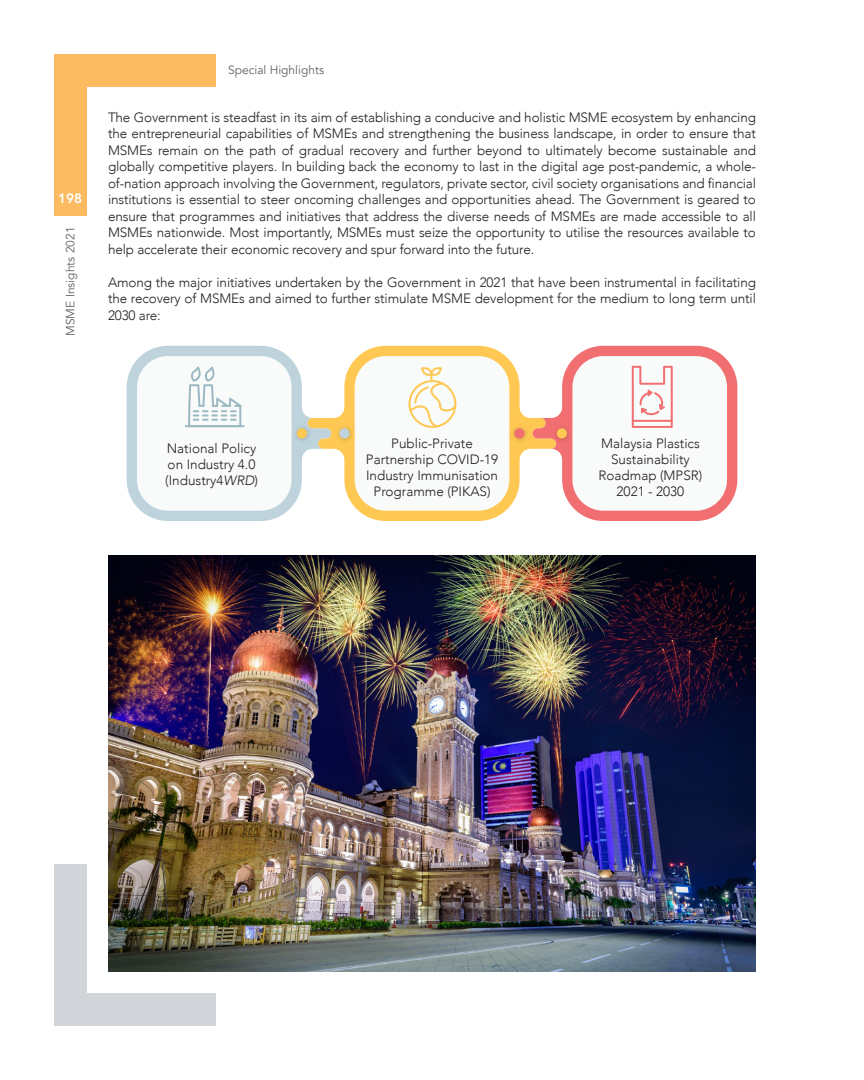
<style>
.page{position:relative;width:864px;height:1080px;background:#fff}
.page>*{position:absolute;margin:0;border:0;box-sizing:border-box;transform-origin:0 0}
.t1{font:300 13.5px/16.5px "Avenir";color:#231f20;text-align:justify}
.t2{font:800 13.5px "Avenir";color:#fff}
.t3{font:12px "Avenir";color:#636366}
.s1{font-style:italic}
</style>
<div class="page">
<div style="left:54px;top:993px;width:162px;height:33px;background:#d1d5da"></div>
<div style="left:54px;top:864px;width:33px;height:162px;background:#d1d5da"></div>
<div style="left:54px;top:54px;width:162px;height:33px;background:#fcba61"></div>
<div style="left:54px;top:54px;width:33px;height:162px;background:#fcba61"></div>
<img style="left:108px;top:555px;width:648px;height:417px">
<svg style="left:331px;top:346px;width:202px;height:175px;fill:#fec853"></svg>
<svg style="left:333px;top:422px;width:23px;height:23px"></svg>
<div style="left:339px;top:428px;width:11px;height:11px;background:#bed3dc;border-radius:50%"></div>
<svg style="left:508px;top:422px;width:23px;height:23px"></svg>
<div style="left:514px;top:428px;width:11px;height:11px;background:#f26f71;border-radius:50%"></div>
<div style="left:355px;top:356px;width:154px;height:155px;background:#f9fafa;border-radius:31px"></div>
<svg style="left:408px;top:367px;width:48px;height:61px"></svg>
<svg style="left:127px;top:346px;width:204px;height:175px"></svg>
<svg style="left:533px;top:346px;width:204px;height:175px"></svg>
<hr style="left:632px;top:420px;width:41px;height:2px;background:#f26f71">
<p class="t2" style="left:58px;top:187px;width:25px">198</p>
<p class="t3" style="left:63px;top:336px;width:111px;rotate:-90deg">MSME Insights 2021</p>
<p class="t3" style="left:228px;top:62px;width:98px">Special Highlights</p>
<p class="t1" style="left:108px;top:109px;width:650px">The Government is steadfast in its aim of establishing a conducive and holistic MSME ecosystem by enhancing the entrepreneurial capabilities of MSMEs and strengthening the business landscape, in order to ensure that MSMEs remain on the path of gradual recovery and further beyond to ultimately become sustainable and globally competitive players. In building back the economy to last in the digital age post-pandemic, a whole&shy;of-nation approach involving the Government, regulators, private sector, civil society organisations and financial institutions is essential to steer oncoming challenges and opportunities ahead. The Government is geared to ensure that programmes and initiatives that address the diverse needs of MSMEs are made accessible to all MSMEs nationwide. Most importantly, MSMEs must seize the opportunity to utilise the resources available to help accelerate their economic recovery and spur forward into the future.</p>
<p class="t1" style="left:108px;top:274px;width:650px">Among the major initiatives undertaken by the Government in 2021 that have been instrumental in facilitating the recovery of MSMEs and aimed to further stimulate MSME development for the medium to long term until 2030 are:</p>
<p class="t1" style="left:165px;top:440px;width:94px;text-align:left">National Policy on Industry 4.0 (Industry4<span class="s1">WRD</span>)</p>
<p class="t1" style="left:366px;top:435px;width:134px;text-align:center">Public-Private<br>Partnership COVID-19<br>Industry Immunisation<br>Programme (PIKAS)</p>
<p class="t1" style="left:599px;top:435px;width:105px;text-align:center">Malaysia Plastics<br>Sustainability<br>Roadmap (MPSR)<br>2021 - 2030</p>
</div>
